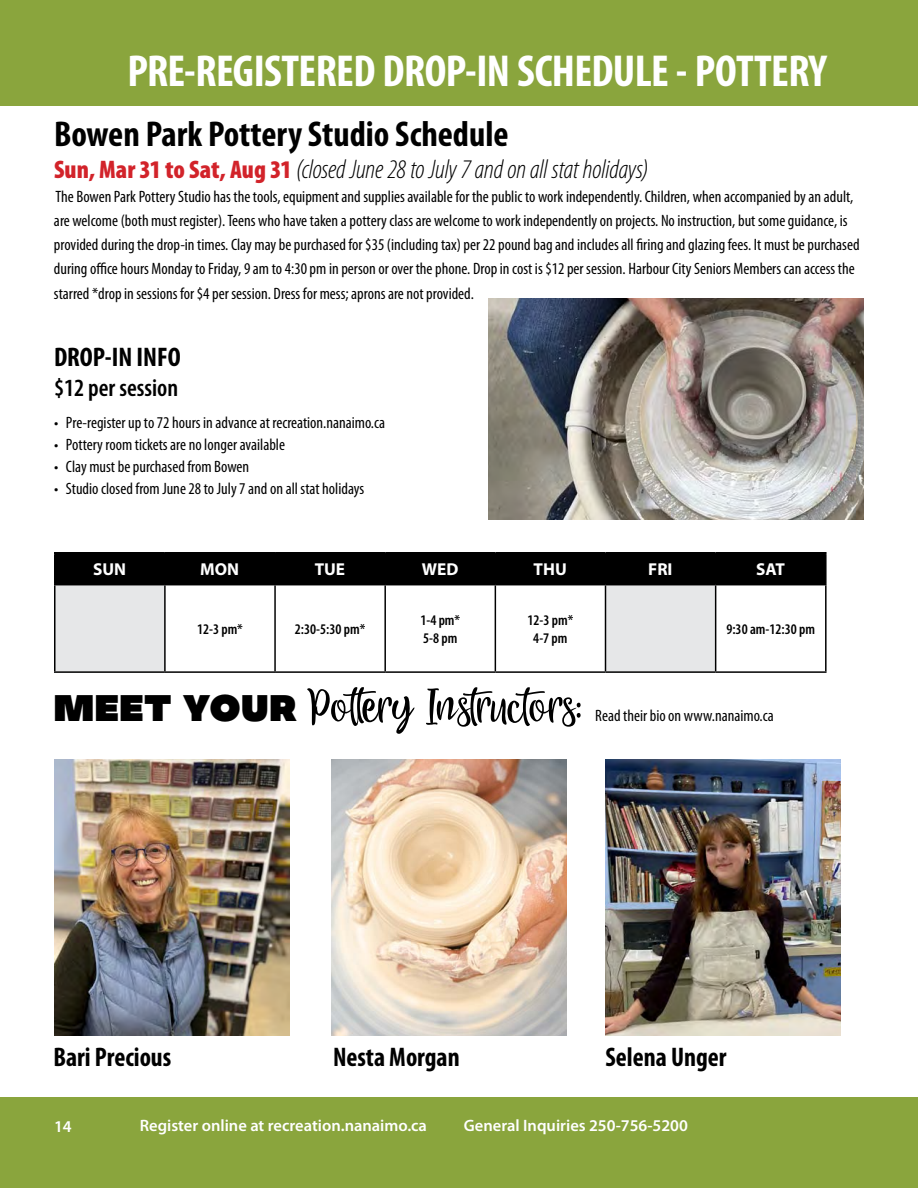
<style>
.page{position:relative;width:918px;height:1188px;background:#fff}
.page>*{position:absolute;margin:0;border:0;box-sizing:border-box;transform-origin:0 0}
.t1{font:54px "Sweet Heart";color:#000}
.t2{font:700 condensed 45px "Myriad Pro";letter-spacing:-.015em;color:#fff}
.t3{font:700 condensed 36px "Myriad Pro";color:#000}
.t4{font:italic 300 condensed 27px "Myriad Pro";letter-spacing:-.01em;color:#000}
.t5{font:700 condensed 27px "Myriad Pro";color:#000}
.t6{font:600 condensed 24.9px "Myriad Pro";color:#000}
.t7{font:700 17.25px "Myriad Pro";color:#fff}
.t8{font:condensed 16.5px/24px "Myriad Pro";color:#000}
.t9{font:600 16.5px "Myriad Pro";color:#fff}
.t10{font:600 condensed 14.7px/17.7px "Myriad Pro";color:#000}
.s1{font-weight:900;font-style:normal;font-size:25.5px;color:#d2232a}
.s2{font-family:"MADE Soulmaze";font-size:37.05px}
</style>
<div class="page">
<div style="left:0;top:1097px;width:918px;height:91px;background:#8aa53d"></div>
<div style="left:0;top:0;width:918px;height:106px;background:#8aa53d"></div>
<div style="left:55px;top:554px;width:770px;height:30px;background:#000"></div>
<svg style="left:56px;top:585px;width:659px;height:86px"></svg>
<hr style="left:54px;top:554px;width:1px;height:30px;background:#000">
<hr style="left:164px;top:554px;width:2px;height:30px;background:#000">
<hr style="left:274px;top:554px;width:2px;height:30px;background:#000">
<hr style="left:384px;top:554px;width:2px;height:30px;background:#000">
<hr style="left:495px;top:554px;width:1px;height:30px;background:#000">
<hr style="left:605px;top:554px;width:1px;height:30px;background:#000">
<hr style="left:715px;top:554px;width:1px;height:30px;background:#000">
<hr style="left:825px;top:554px;width:2px;height:30px;background:#000">
<hr style="left:164px;top:585px;width:2px;height:86px;background:#000">
<hr style="left:274px;top:585px;width:2px;height:86px;background:#000">
<hr style="left:384px;top:585px;width:2px;height:86px;background:#000">
<hr style="left:495px;top:585px;width:1px;height:86px;background:#000">
<hr style="left:605px;top:585px;width:1px;height:86px;background:#000">
<hr style="left:715px;top:585px;width:1px;height:86px;background:#000">
<hr style="left:54px;top:584px;width:111px;height:1px;background:#000">
<hr style="left:54px;top:585px;width:2px;height:86px;background:#000">
<hr style="left:165px;top:584px;width:110px;height:1px;background:#000">
<hr style="left:275px;top:584px;width:110px;height:1px;background:#000">
<hr style="left:385px;top:584px;width:110px;height:1px;background:#000">
<hr style="left:495px;top:584px;width:111px;height:1px;background:#000">
<hr style="left:606px;top:584px;width:110px;height:1px;background:#000">
<hr style="left:716px;top:584px;width:111px;height:1px;background:#000">
<hr style="left:825px;top:585px;width:2px;height:86px;background:#000">
<hr style="left:54px;top:671px;width:111px;height:2px;background:#000">
<hr style="left:165px;top:671px;width:110px;height:2px;background:#000">
<hr style="left:275px;top:671px;width:110px;height:2px;background:#000">
<hr style="left:385px;top:671px;width:110px;height:2px;background:#000">
<hr style="left:495px;top:671px;width:111px;height:2px;background:#000">
<hr style="left:606px;top:671px;width:110px;height:2px;background:#000">
<hr style="left:716px;top:671px;width:111px;height:2px;background:#000">
<hr style="left:54px;top:552px;width:111px;height:2px;background:#000">
<hr style="left:165px;top:552px;width:110px;height:2px;background:#000">
<hr style="left:275px;top:552px;width:110px;height:2px;background:#000">
<hr style="left:385px;top:552px;width:110px;height:2px;background:#000">
<hr style="left:495px;top:552px;width:111px;height:2px;background:#000">
<hr style="left:606px;top:552px;width:110px;height:2px;background:#000">
<hr style="left:716px;top:552px;width:111px;height:2px;background:#000">
<img style="left:488px;top:298px;width:376px;height:221px">
<img style="left:54px;top:760px;width:235px;height:276px">
<img style="left:332px;top:759px;width:235px;height:276px">
<img style="left:605px;top:760px;width:236px;height:276px">
<h2 class="t2" style="left:127px;top:43px;width:701px">PRE-REGISTERED DROP-IN SCHEDULE - POTTERY</h2>
<h3 class="t3" style="left:54px;top:112px;width:456px">Bowen Park Pottery Studio Schedule</h3>
<h3 class="t4" style="left:54px;top:155px;width:596px"><span class="s1">Sun, Mar 31 to Sat, Aug 31</span> (closed June 28 to July 7 and on all stat holidays)</h3>
<p class="t8" style="left:54px;top:185px;width:807px">The Bowen Park Pottery Studio has the tools, equipment and supplies available for the public to work independently. Children, when accompanied by an adult, are welcome (both must register). Teens who have taken a pottery class are welcome to work independently on projects. No instruction, but some guidance, is provided during the drop-in times. Clay may be purchased for $35 (including tax) per 22 pound bag and includes all firing and glazing fees. It must be purchased during office hours Monday to Friday, 9 am to 4:30 pm in person or over the phone. Drop in cost is $12 per session. Harbour City Seniors Members can access the starred *drop in sessions for $4 per session. Dress for mess; aprons are not provided.</p>
<h3 class="t5" style="left:54px;top:340px;width:128px">DROP-IN INFO</h3>
<h3 class="t6" style="left:54px;top:374px;width:126px">$12 per session</h3>
<p class="t8" style="left:54px;top:410px;width:333px">• Pre-register up to 72 hours in advance at recreation.nanaimo.ca</p>
<p class="t8" style="left:54px;top:432px;width:233px">• Pottery room tickets are no longer available</p>
<p class="t8" style="left:54px;top:454px;width:197px">• Clay must be purchased from Bowen</p>
<p class="t8" style="left:54px;top:477px;width:312px">• Studio closed from June 28 to July 7 and on all stat holidays</p>
<p class="t7" style="left:93px;top:558px;width:35px">SUN</p>
<p class="t7" style="left:200px;top:558px;width:40px">MON</p>
<p class="t7" style="left:315px;top:558px;width:32px">TUE</p>
<p class="t7" style="left:422px;top:558px;width:38px">WED</p>
<p class="t7" style="left:534px;top:558px;width:35px">THU</p>
<p class="t7" style="left:648px;top:558px;width:26px">FRI</p>
<p class="t7" style="left:756px;top:558px;width:30px">SAT</p>
<p class="t10" style="left:197px;top:620px;width:47px">12-3 pm*</p>
<p class="t10" style="left:295px;top:620px;width:72px">2:30-5:30 pm*</p>
<p class="t10" style="left:420px;top:612px;width:41px">1-4 pm*<br>5-8 pm</p>
<p class="t10" style="left:527px;top:612px;width:47px;text-align:center">12-3 pm*<br>4-7 pm</p>
<p class="t10" style="left:726px;top:620px;width:90px">9:30 am-12:30 pm</p>
<h1 class="t1" style="left:53px;top:679px;width:530px"><span class="s2">MEET YOUR</span> Pottery Instructors:</h1>
<p class="t8" style="left:595px;top:704px;width:180px">Read their bio on www.nanaimo.ca</p>
<h3 class="t5" style="left:53px;top:1040px;width:119px">Bari Precious</h3>
<h3 class="t5" style="left:333px;top:1040px;width:128px">Nesta Morgan</h3>
<h3 class="t5" style="left:605px;top:1040px;width:123px">Selena Unger</h3>
<p class="t9" style="left:54px;top:1116px;width:19px">14</p>
<p class="t9" style="left:140px;top:1115px;width:289px">Register online at recreation.nanaimo.ca</p>
<p class="t9" style="left:464px;top:1115px;width:226px">General Inquiries 250-756-5200</p>
</div>
